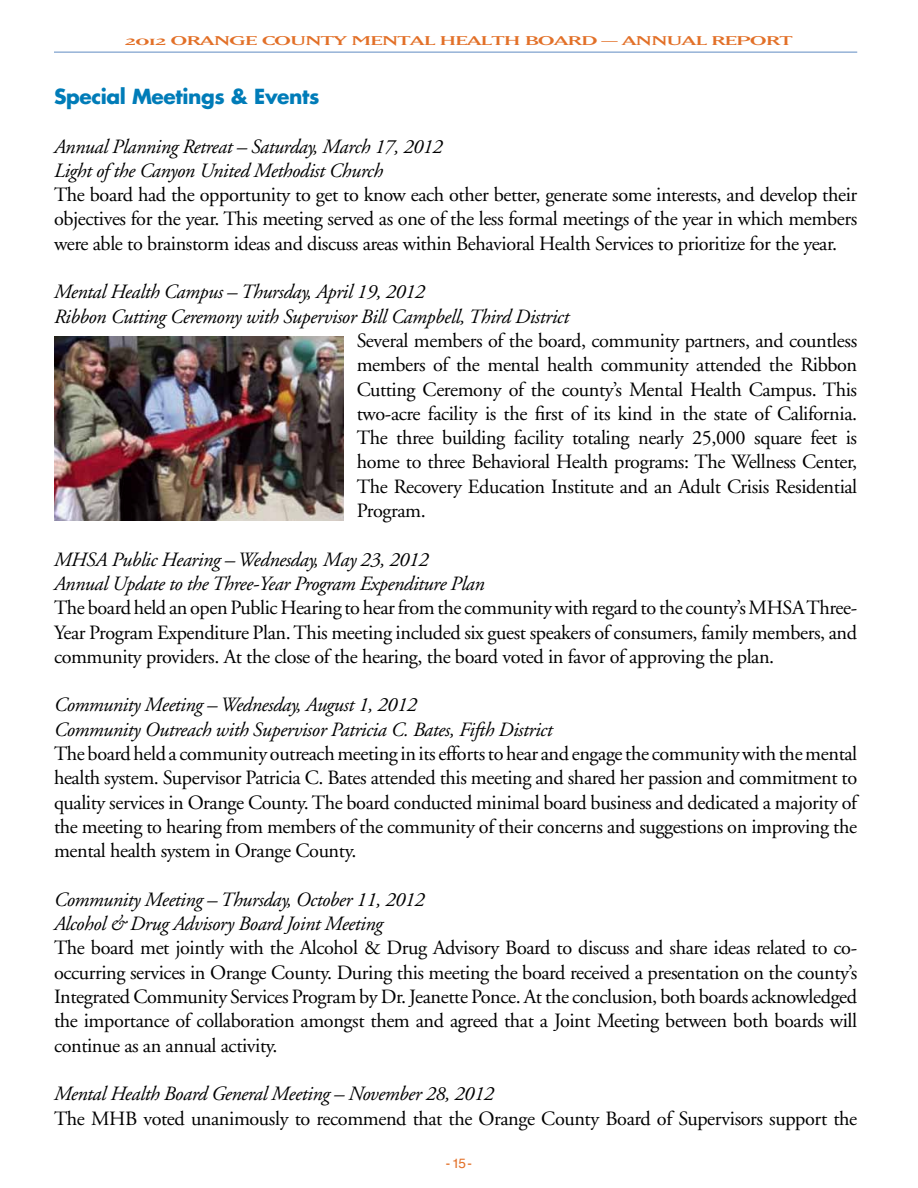
<style>
.page{position:relative;width:918px;height:1188px;background:#fff}
.page>*{position:absolute;margin:0;border:0;box-sizing:border-box;transform-origin:0 0}
.t1{font:20.25px/24.3px "Adobe Garamond";letter-spacing:-.02em;color:#000;text-align:justify}
.t2{font:italic 20.25px/24.3px "Adobe Garamond";letter-spacing:-.02em;color:#000}
.t3{font:700 20.25px "Futura";letter-spacing:-.02em;color:#007cb8}
.t4{font:15px "Matrix Wide";letter-spacing:-.08em;color:#e27028}
.t5{font:13.5px "Helvetica";color:#e27028}
</style>
<div class="page">
<hr style="left:54px;top:51px;width:803px;height:2px;background:#95b2d7">
<img style="left:54px;top:336px;width:289px;height:185px">
<p class="t4" style="left:125px;top:34px;width:670px">2012 ORANGE COUNTY MENTAL HEALTH BOARD – ANNUAL REPORT</p>
<p class="t3" style="left:54px;top:82px;width:267px">Special Meetings &amp; Events</p>
<p class="t2" style="left:54px;top:135px;width:390px">Annual Planning Retreat – Saturday, March 17, 2012<br>Light of the Canyon United Methodist Church</p>
<p class="t1" style="left:54px;top:183px;width:805px">The board had the opportunity to get to know each other better, generate some interests, and develop their objectives for the year. This meeting served as one of the less formal meetings of the year in which members were able to brainstorm ideas and discuss areas within Behavioral Health Services to prioritize for the year.</p>
<p class="t2" style="left:54px;top:281px;width:517px">Mental Health Campus – Thursday, April 19, 2012<br>Ribbon Cutting Ceremony with Supervisor Bill Campbell, Third District</p>
<p class="t1" style="left:357px;top:329px;width:502px">Several members of the board, community partners, and countless members of the mental health community attended the Ribbon Cutting Ceremony of the county’s Mental Health Campus. This two-acre facility is the first of its kind in the state of California.<br>The three building facility totaling nearly 25,000 square feet is home to three Behavioral Health programs: The Wellness Center, The Recovery Education Institute and an Adult Crisis Residential Program.</p>
<p class="t2" style="left:54px;top:548px;width:432px">MHSA Public Hearing – Wednesday, May 23, 2012<br>Annual Update to the Three-Year Program Expenditure Plan</p>
<p class="t1" style="left:54px;top:596px;width:805px">The board held an open Public Hearing to hear from the community with regard to the county’s MHSA Three-Year Program Expenditure Plan. This meeting included six guest speakers of consumers, family members, and community providers. At the close of the hearing, the board voted in favor of approving the plan.</p>
<p class="t2" style="left:54px;top:694px;width:500px">Community Meeting – Wednesday, August 1, 2012<br>Community Outreach with Supervisor Patricia C. Bates, Fifth District</p>
<p class="t1" style="left:54px;top:742px;width:805px">The board held a community outreach meeting in its efforts to hear and engage the community with the mental health system. Supervisor Patricia C. Bates attended this meeting and shared her passion and commitment to quality services in Orange County. The board conducted minimal board business and dedicated a majority of the meeting to hearing from members of the community of their concerns and suggestions on improving the mental health system in Orange County.</p>
<p class="t2" style="left:54px;top:888px;width:372px">Community Meeting – Thursday, October 11, 2012<br>Alcohol &amp; Drug Advisory Board Joint Meeting</p>
<p class="t1" style="left:54px;top:936px;width:805px">The board met jointly with the Alcohol &amp; Drug Advisory Board to discuss and share ideas related to co&shy;occurring services in Orange County. During this meeting the board received a presentation on the county’s Integrated Community Services Program by Dr. Jeanette Ponce. At the conclusion, both boards acknowledged the importance of collaboration amongst them and agreed that a Joint Meeting between both boards will continue as an annual activity.</p>
<p class="t2" style="left:54px;top:1082px;width:441px">Mental Health Board General Meeting – November 28, 2012</p>
<p class="t1" style="left:54px;top:1107px;width:805px">The MHB voted unanimously to recommend that the Orange County Board of Supervisors support the</p>
<p class="t5" style="left:446px;top:1158px;width:28px">- 15 -</p>
</div>
